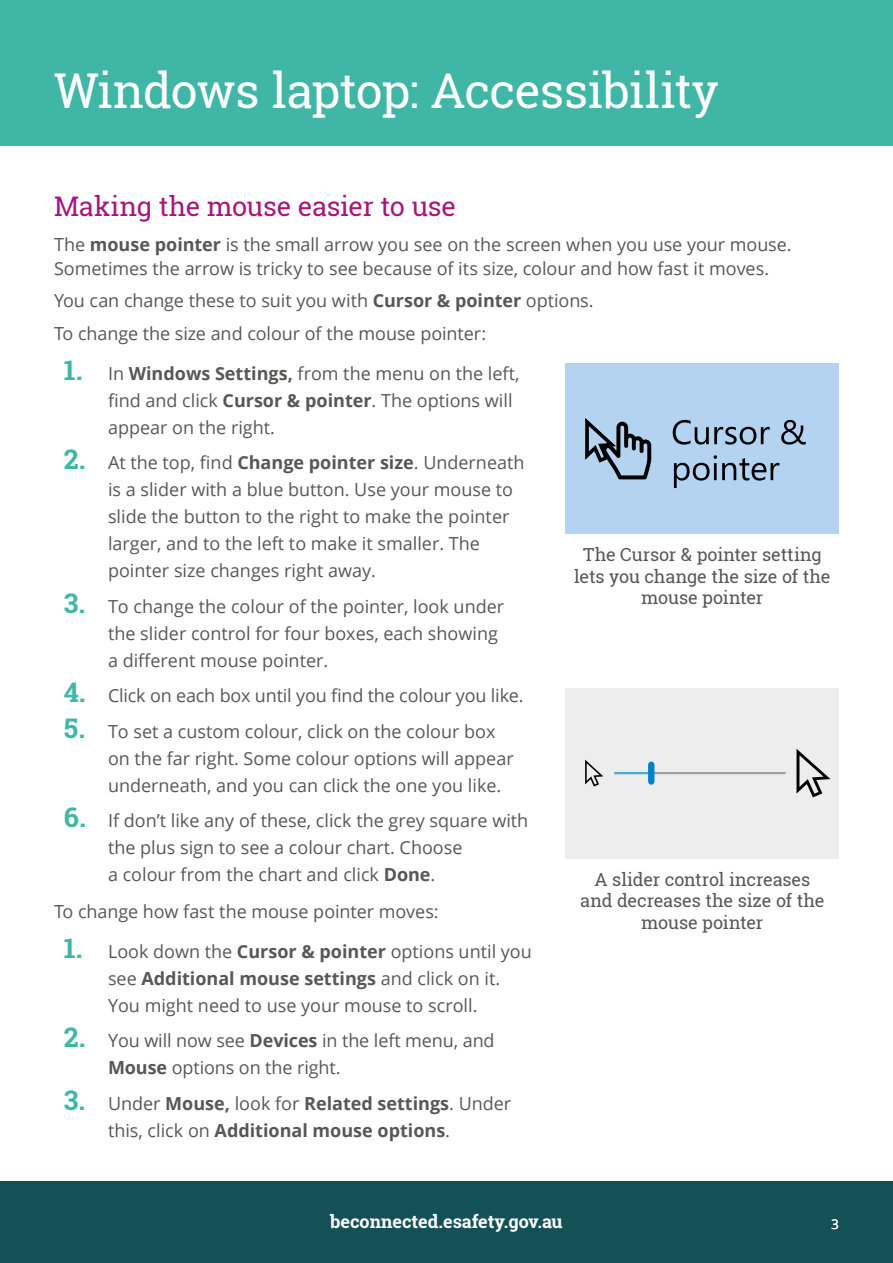
<style>
.page{position:relative;width:893px;height:1263px;background:#fff}
.page>*{position:absolute;margin:0;border:0;box-sizing:border-box;transform-origin:0 0}
.t1{font:48px "Roboto Slab";letter-spacing:-.02em;color:#fff}
.t2{font:27px "Roboto Slab";letter-spacing:-.01em;color:#a71680}
.t3{font:18px/27px "Open Sans";color:#575756}
.t4{font:18px/21.6px "Roboto Slab";letter-spacing:-.01em;color:#575756;text-align:center}
.t5{font:700 18px/27px "Open Sans";color:#575756}
.t6{font:700 18px "Roboto Slab";color:#fff}
.t7{font:13.5px "Open Sans";color:#fff}
.s1{font-weight:700}
.s2{font-family:"Roboto Slab";font-weight:700;font-size:27px;color:#40b6a6}
.s3{font-family:"Roboto Slab";font-size:27px;color:#40b6a6}
.s4{font-weight:400}
</style>
<div class="page">
<div style="left:0;top:1181px;width:893px;height:82px;background:#135157"></div>
<div style="left:0;top:0;width:893px;height:145px;background:#40b6a6"></div>
<div style="left:566px;top:364px;width:273px;height:170px;background:#b3d3f1"></div>
<svg style="left:585px;top:418px;width:66px;height:61px"></svg>
<svg style="left:674px;top:455px;width:105px;height:33px"></svg>
<svg style="left:673px;top:420px;width:97px;height:25px"></svg>
<svg style="left:781px;top:420px;width:25px;height:25px"></svg>
<div style="left:566px;top:688px;width:273px;height:170px;background:#ededed"></div>
<svg style="left:585px;top:760px;width:18px;height:26px"></svg>
<svg style="left:796px;top:749px;width:34px;height:48px"></svg>
<hr style="left:615px;top:772px;width:170px;height:2px;background:#9d9d9c">
<hr style="left:615px;top:772px;width:36px;height:2px;background:#48a9df">
<div style="left:648px;top:765px;width:6px;height:16px;background:#0081c9"></div>
<h1 class="t1" style="left:54px;top:58px;width:667px">Windows laptop: Accessibility</h1>
<h2 class="t2" style="left:54px;top:188px;width:403px">Making the mouse easier to use</h2>
<p class="t3" style="left:54px;top:232px;width:739px;line-height:24px">The <span class="s1">mouse pointer</span> is the small arrow you see on the screen when you use your mouse.<br>Sometimes the arrow is tricky to see because of its size, colour and how fast it moves.</p>
<p class="t3" style="left:54px;top:284px;width:541px;line-height:32.5px">You can change these to suit you with <span class="s1">Cursor &amp; pointer</span> options.<br>To change the size and colour of the mouse pointer:</p>
<p class="t3" style="left:108px;top:359px;width:413px;text-indent:-44px"><span class="s2">1.</span> In <span class="s1">Windows Settings,</span> from the menu on the left, find and click <span class="s1">Cursor &amp; pointer</span>. The options will appear on the right.</p>
<p class="t3" style="left:108px;top:448px;width:418px;text-indent:-44px"><span class="s2">2.</span> At the top, find <span class="s1">Change pointer size</span>. Underneath is a slider with a blue button. Use your mouse to slide the button to the right to make the pointer larger, and to the left to make it smaller. The pointer size changes right away.</p>
<p class="t3" style="left:108px;top:592px;width:398px;text-indent:-44px"><span class="s2">3.</span> To change the colour of the pointer, look under the slider control for four boxes, each showing a different mouse pointer.</p>
<p class="t3" style="left:64px;top:682px;width:461px"><span class="s2">4.</span> Click on each box until you find the colour you like.</p>
<p class="t3" style="left:108px;top:717px;width:407px;text-indent:-44px"><span class="s2">5.</span> To set a custom colour, click on the colour box on the far right. Some colour options will appear underneath, and you can click the one you like.</p>
<p class="t3" style="left:108px;top:807px;width:422px;text-indent:-44px"><span class="s2">6.</span> If don’t like any of these, click the grey square with the plus sign to see a colour chart. Choose<br>a colour from the chart and click <span class="s1">Done</span>.</p>
<p class="t3" style="left:54px;top:897px;width:386px">To change how fast the mouse pointer moves:</p>
<p class="t3" style="left:108px;top:937px;width:425px;text-indent:-44px"><span class="s2">1.</span> Look down the <span class="s1">Cursor &amp; pointer</span> options until you see <span class="s1">Additional mouse settings</span> and click on it.<br>You might need to use your mouse to scroll.</p>
<p class="t3" style="left:108px;top:1027px;width:388px;text-indent:-44px"><span class="s2">2.</span> You will now see <span class="s1">Devices</span> in the left menu, and<br><span class="s1">Mouse</span> options on the right.</p>
<p class="t5" style="left:108px;top:1089px;width:405px;text-indent:-44px"><span class="s3">3.</span> <span class="s4">Under</span> Mouse, <span class="s4">look for</span> Related settings<span class="s4">. Under this, click on</span> Additional mouse options<span class="s4">.</span></p>
<p class="t4" style="left:574px;top:543px;width:258px">The Cursor &amp; pointer setting lets you change the size of the mouse pointer</p>
<p class="t4" style="left:580px;top:868px;width:246px">A slider control increases and decreases the size of the mouse pointer</p>
<p class="t6" style="left:330px;top:1209px;width:234px">beconnected.esafety.gov.au</p>
<p class="t7" style="left:831px;top:1214px;width:9px">3</p>
</div>
